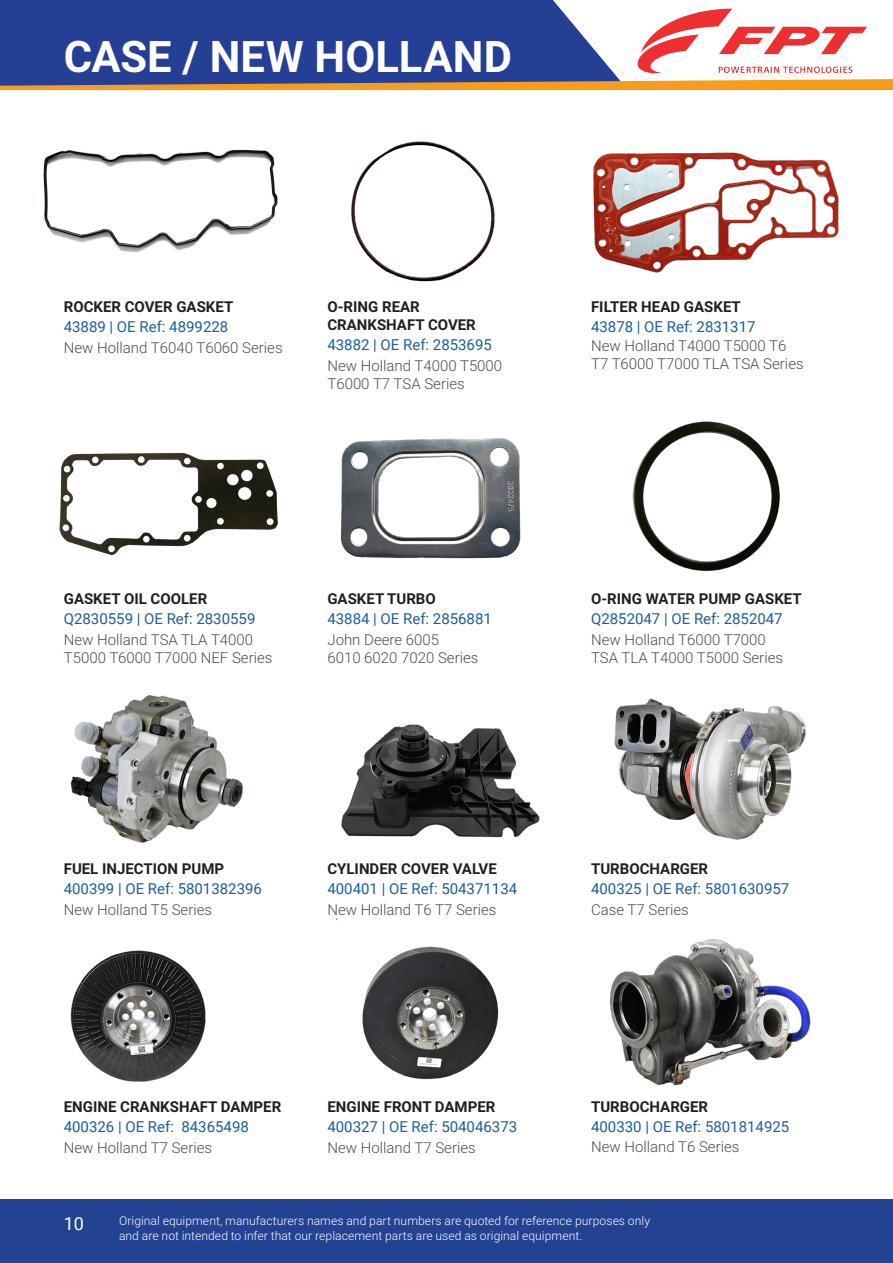
<style>
.page{position:relative;width:893px;height:1263px;background:#fff}
.page>*{position:absolute;margin:0;border:0;box-sizing:border-box;transform-origin:0 0}
.t1{font:700 43.5px "Roboto";letter-spacing:.005em;color:#fff}
.t2{font:18px "Roboto";color:#fff}
.t3{font:300 15px/18px "Roboto";color:#4b4c4d}
.t4{font:15px "Roboto";color:#175d9e}
.t5{font:700 15px "Roboto";color:#231f20}
.t6{font:15px "Roboto";color:#215e9e}
.t7{font:300 12px/15px "Roboto";letter-spacing:-.01em;color:#fff}
.s1{color:#215e9e}
.s2{color:#175d9e}
</style>
<div class="page">
<img style="left:59px;top:452px;width:219px;height:104px">
<div style="left:0;top:1199px;width:893px;height:64px;background:#234292"></div>
<img style="left:341px;top:724px;width:199px;height:114px">
<img style="left:614px;top:698px;width:192px;height:142px">
<img style="left:609px;top:939px;width:202px;height:147px">
<img style="left:43px;top:149px;width:235px;height:104px">
<img style="left:632px;top:421px;width:148px;height:151px">
<div style="left:560px;top:392px;width:115px;height:37px;background:#fff"></div>
<img style="left:70px;top:695px;width:173px;height:148px">
<div style="left:45px;top:672px;width:79px;height:37px;background:#fff"></div>
<img style="left:337px;top:918px;width:162px;height:162px">
<div style="left:332px;top:924px;width:68px;height:28px;background:#fff"></div>
<img style="left:70px;top:950px;width:136px;height:132px">
<div style="left:25px;top:926px;width:83px;height:31px;background:#fff"></div>
<img style="left:351px;top:141px;width:144px;height:141px">
<svg style="left:351px;top:141px;width:45px;height:50px"></svg>
<img style="left:593px;top:152px;width:246px;height:121px">
<img style="left:340px;top:438px;width:181px;height:121px">
<svg style="left:0;top:0;width:893px;height:90px"></svg>
<p class="t1" style="left:64px;top:26px;width:450px">CASE / NEW HOLLAND</p>
<p class="t5" style="left:64px;top:296px;width:171px">ROCKER COVER GASKET</p>
<p class="t4" style="left:64px;top:316px;width:166px">43889 | <span class="s1">OE Ref:</span> 4899228</p>
<p class="t3" style="left:64px;top:338px;width:220px">New Holland T6040 T6060 Series</p>
<p class="t5" style="left:327px;top:296px;width:94px">O-RING REAR</p>
<p class="t5" style="left:327px;top:314px;width:150px">CRANKSHAFT COVER</p>
<p class="t4" style="left:327px;top:334px;width:166px">43882 | <span class="s1">OE Ref:</span> 2853695</p>
<p class="t3" style="left:591px;top:337px;width:197px">New Holland T4000 T5000 T6</p>
<p class="t3" style="left:591px;top:355px;width:214px">T7 T6000 T7000 TLA TSA Series</p>
<p class="t5" style="left:591px;top:296px;width:151px">FILTER HEAD GASKET</p>
<p class="t4" style="left:591px;top:316px;width:166px">43878 | <span class="s1">OE Ref:</span> 2831317</p>
<p class="t3" style="left:327px;top:356px;width:176px">New Holland T4000 T5000</p>
<p class="t3" style="left:327px;top:374px;width:139px">T6000 T7 TSA Series</p>
<p class="t5" style="left:64px;top:588px;width:145px">GASKET OIL COOLER</p>
<p class="t4" style="left:64px;top:608px;width:193px">Q2830559 | <span class="s1">OE Ref:</span> 2830559</p>
<p class="t3" style="left:64px;top:630px;width:210px">New Holland TSA TLA T4000<br>T5000 T6000 T7000 NEF Series</p>
<p class="t5" style="left:327px;top:588px;width:110px">GASKET TURBO</p>
<p class="t4" style="left:327px;top:608px;width:166px">43884 | <span class="s1">OE Ref:</span> 2856881</p>
<p class="t3" style="left:327px;top:630px;width:113px">John Deere 6005</p>
<p class="t3" style="left:327px;top:648px;width:153px">6010 6020 7020 Series</p>
<p class="t5" style="left:591px;top:588px;width:212px">O-RING WATER PUMP GASKET</p>
<p class="t4" style="left:591px;top:608px;width:193px">Q2852047 | <span class="s1">OE Ref:</span> 2852047</p>
<p class="t3" style="left:591px;top:630px;width:176px">New Holland T6000 T7000</p>
<p class="t3" style="left:591px;top:648px;width:193px">TSA TLA T4000 T5000 Series</p>
<p class="t5" style="left:64px;top:858px;width:162px">FUEL INJECTION PUMP</p>
<p class="t4" style="left:64px;top:878px;width:200px">400399 | <span class="s1">OE Ref:</span> 5801382396</p>
<p class="t5" style="left:327px;top:858px;width:171px">CYLINDER COVER VALVE</p>
<p class="t4" style="left:327px;top:878px;width:191px">400401 | <span class="s1">OE Ref:</span> 504371134</p>
<p class="t5" style="left:591px;top:858px;width:119px">TURBOCHARGER</p>
<p class="t4" style="left:591px;top:878px;width:200px">400325 | <span class="s1">OE Ref:</span> 5801630957</p>
<p class="t3" style="left:64px;top:900px;width:150px">New Holland T5 Series</p>
<p class="t3" style="left:327px;top:900px;width:170px">New Holland T6 T7 Series</p>
<p class="t3" style="left:591px;top:900px;width:99px">Case T7 Series</p>
<p class="t5" style="left:64px;top:1096px;width:219px">ENGINE CRANKSHAFT DAMPER</p>
<p class="t4" style="left:64px;top:1116px;width:187px">400326 | <span class="s1">OE Ref:</span> 84365498</p>
<p class="t5" style="left:327px;top:1096px;width:170px">ENGINE FRONT DAMPER</p>
<p class="t4" style="left:327px;top:1116px;width:191px">400327 | <span class="s1">OE Ref:</span> 504046373</p>
<p class="t5" style="left:591px;top:1096px;width:119px">TURBOCHARGER</p>
<p class="t6" style="left:591px;top:1116px;width:200px"><span class="s2">400330 |</span> OE Ref: 5801814925</p>
<p class="t3" style="left:64px;top:1137px;width:150px">New Holland T7 Series</p>
<p class="t3" style="left:327px;top:1137px;width:150px">New Holland T7 Series</p>
<p class="t3" style="left:591px;top:1137px;width:150px">New Holland T6 Series</p>
<p class="t2" style="left:64px;top:1211px;width:22px">10</p>
<p class="t7" style="left:119px;top:1213px;width:533px">Original equipment, manufacturers names and part numbers are quoted for reference purposes only and are not intended to infer that our replacement parts are used as original equipment.</p>
</div>
